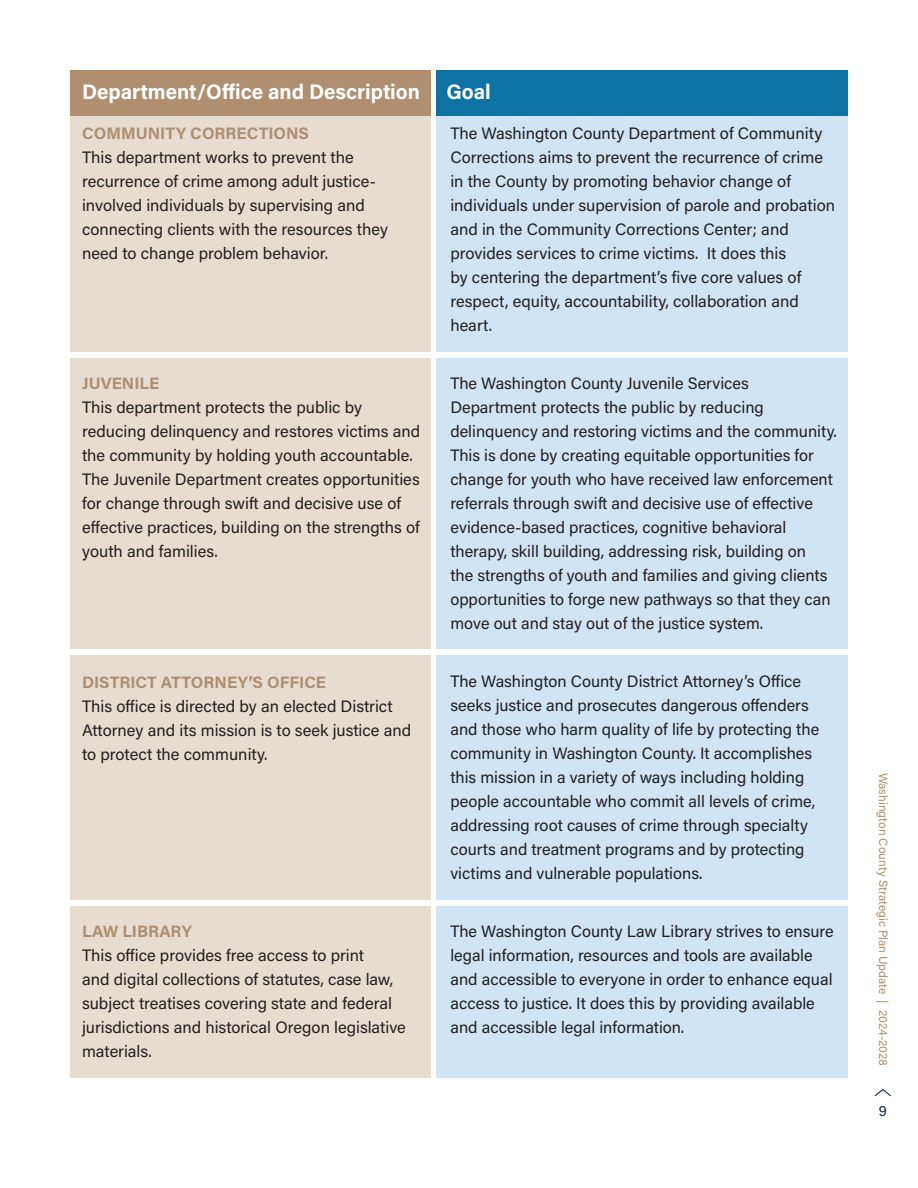
<style>
.page{position:relative;width:918px;height:1188px;background:#fff}
.page>*{position:absolute;margin:0;border:0;box-sizing:border-box;transform-origin:0 0}
.t1{font:700 21px "Acumin Pro";color:#fff}
.t2{font:16.5px/24px "Acumin Pro";color:#231f20}
.t3{font:700 16.5px "Acumin Pro";color:#af8f6f}
.t4{font:15px "Acumin Pro";color:#12264e}
.t5{font:12px "Acumin Pro";color:#af8f6f}
</style>
<div class="page">
<svg style="left:874px;top:1089px;width:17px;height:8px"></svg>
<div style="left:70px;top:70px;width:361px;height:46px;background:#af8f6f"></div>
<div style="left:436px;top:70px;width:412px;height:46px;background:#0c73a2"></div>
<div style="left:70px;top:116px;width:361px;height:961px;background:#e7dcd0"></div>
<div style="left:436px;top:116px;width:412px;height:961px;background:#cfe4f5"></div>
<div style="left:61px;top:352px;width:797px;height:5px;background:#fff"></div>
<div style="left:66px;top:650px;width:782px;height:5px;background:#fff"></div>
<div style="left:69px;top:901px;width:782px;height:5px;background:#fff"></div>
<p class="t1" style="left:82px;top:77px;width:339px">Department/Office and Description</p>
<p class="t1" style="left:447px;top:77px;width:46px">Goal</p>
<p class="t3" style="left:82px;top:122px;width:228px">COMMUNITY CORRECTIONS</p>
<p class="t2" style="left:82px;top:145px;width:308px">This department works to prevent the recurrence of crime among adult justice&shy;involved individuals by supervising and connecting clients with the resources they need to change problem behavior.</p>
<p class="t2" style="left:450px;top:121px;width:386px">The Washington County Department of Community Corrections aims to prevent the recurrence of crime in the County by promoting behavior change of individuals under supervision of parole and probation and in the Community Corrections Center; and provides services to crime victims. It does this<br>by centering the department’s five core values of respect, equity, accountability, collaboration and heart.</p>
<p class="t3" style="left:82px;top:371px;width:79px">JUVENILE</p>
<p class="t2" style="left:82px;top:394px;width:340px">This department protects the public by reducing delinquency and restores victims and the community by holding youth accountable.<br>The Juvenile Department creates opportunities for change through swift and decisive use of effective practices, building on the strengths of youth and families.</p>
<p class="t3" style="left:82px;top:670px;width:246px">DISTRICT ATTORNEY’S OFFICE</p>
<p class="t2" style="left:82px;top:693px;width:331px">This office is directed by an elected District<br>Attorney and its mission is to seek justice and to protect the community.</p>
<p class="t3" style="left:82px;top:920px;width:111px">LAW LIBRARY</p>
<p class="t2" style="left:82px;top:943px;width:325px">This office provides free access to print<br>and digital collections of statutes, case law, subject treatises covering state and federal jurisdictions and historical Oregon legislative materials.</p>
<p class="t2" style="left:450px;top:371px;width:388px">The Washington County Juvenile Services Department protects the public by reducing delinquency and restoring victims and the community.<br>This is done by creating equitable opportunities for change for youth who have received law enforcement referrals through swift and decisive use of effective evidence-based practices, cognitive behavioral therapy, skill building, addressing risk, building on<br>the strengths of youth and families and giving clients opportunities to forge new pathways so that they can move out and stay out of the justice system.</p>
<p class="t2" style="left:450px;top:668px;width:370px">The Washington County District Attorney’s Office seeks justice and prosecutes dangerous offenders and those who harm quality of life by protecting the community in Washington County. It accomplishes this mission in a variety of ways including holding people accountable who commit all levels of crime, addressing root causes of crime through specialty courts and treatment programs and by protecting victims and vulnerable populations.</p>
<p class="t2" style="left:450px;top:918px;width:385px">The Washington County Law Library strives to ensure legal information, resources and tools are available and accessible to everyone in order to enhance equal access to justice. It does this by providing available and accessible legal information.</p>
<p class="t5" style="left:892px;top:773px;width:295px;rotate:90deg">Washington County Strategic Plan Update | 2024-2028</p>
<p class="t4" style="left:879px;top:1100px;width:10px">9</p>
</div>
